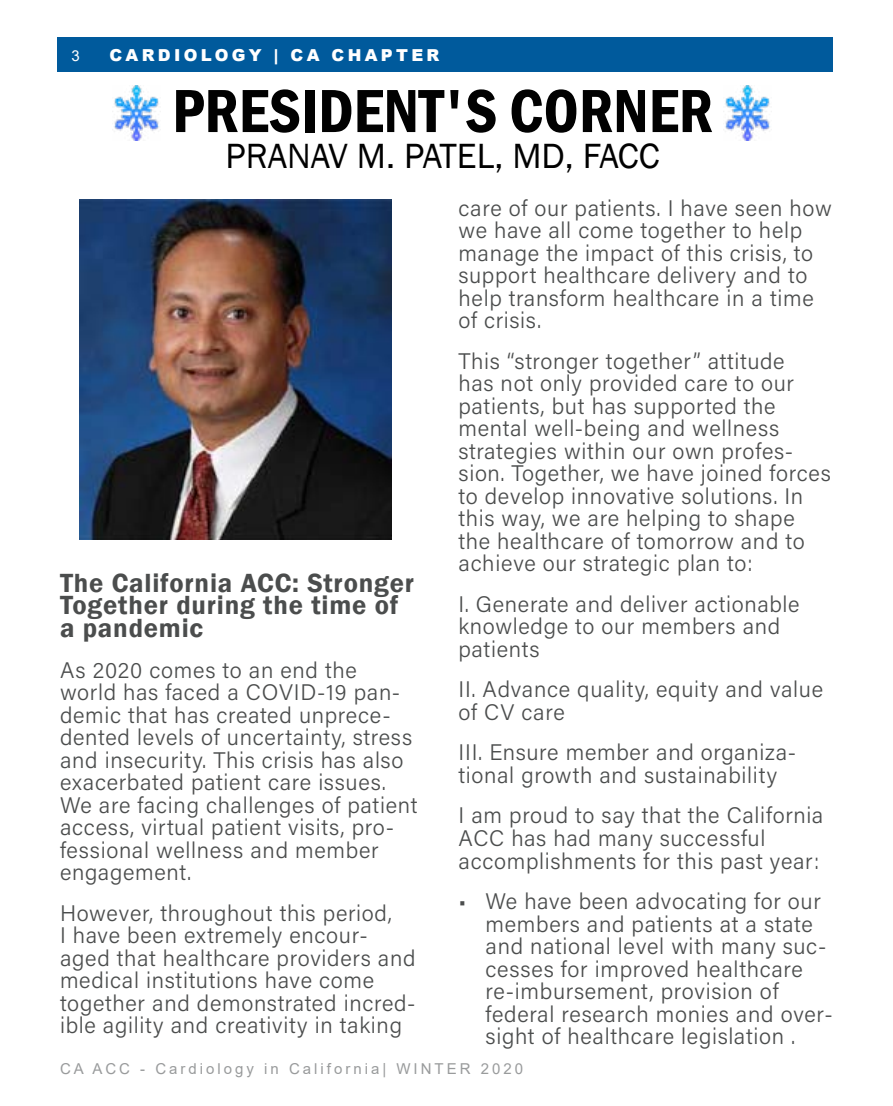
<style>
.page{position:relative;width:893px;height:1106px;background:#fff}
.page>*{position:absolute;margin:0;border:0;box-sizing:border-box;transform-origin:0 0}
.t1{font:600 condensed 63px "Franklin Gothic";color:#010101}
.t2{font:36px "Franklin Gothic";color:#010101}
.t3{font:600 27px/22.5px "Franklin Gothic";letter-spacing:.03em;color:#4b4d4d}
.t4{font:300 22.5px/22.5px "Acumin Pro";letter-spacing:.03em;color:#4b4d4d}
.t5{font:900 16.5px "Arial";letter-spacing:.2em;color:#fff}
.t6{font:15px "Arial";letter-spacing:.2em;color:#999b9c}
.t7{font:15px "Arial";color:#fff}
</style>
<div class="page">
<div style="left:57px;top:38px;width:37px;height:34px;background:#005a9c"></div>
<div style="left:94px;top:38px;width:739px;height:34px;background:#005a9c"></div>
<img style="left:80px;top:199px;width:312px;height:341px">
<img style="left:114px;top:85px;width:45px;height:55px">
<img style="left:725px;top:85px;width:45px;height:55px">
<p class="t7" style="left:72px;top:46px;width:10px">3</p>
<p class="t5" style="left:110px;top:43px;width:331px">CARDIOLOGY | CA CHAPTER</p>
<h1 class="t1" style="left:172px;top:69px;width:542px">PRESIDENT'S CORNER</h1>
<h2 class="t2" style="left:226px;top:134px;width:435px">PRANAV M. PATEL, MD, FACC</h2>
<p class="t4" style="left:458px;top:196px;width:375px">care of our patients. I have seen how we have all come together to help manage the impact of this crisis, to support healthcare delivery and to help transform healthcare in a time of crisis.</p>
<p class="t4" style="left:458px;top:349px;width:374px">This “stronger together” attitude<br>has not only provided care to our patients, but has supported the mental well-being and wellness strategies within our own profes&shy;sion. Together, we have joined forces to develop innovative solutions. In this way, we are helping to shape the healthcare of tomorrow and to achieve our strategic plan to:</p>
<p class="t4" style="left:458px;top:592px;width:343px">I. Generate and deliver actionable knowledge to our members and patients</p>
<p class="t4" style="left:458px;top:677px;width:366px">II. Advance quality, equity and value of CV care</p>
<p class="t4" style="left:458px;top:740px;width:339px">III. Ensure member and organiza&shy;tional growth and sustainability</p>
<p class="t4" style="left:458px;top:803px;width:366px">I am proud to say that the California<br>ACC has had many successful accomplishments for this past year:</p>
<p class="t4" style="left:485px;top:889px;width:349px;text-indent:-27px">• We have been advocating for our members and patients at a state and national level with many suc&shy;cesses for improved healthcare re-imbursement, provision of federal research monies and over&shy;sight of healthcare legislation .</p>
<p class="t3" style="left:60px;top:572px;width:356px">The California ACC: Stronger<br>Together during the time of a pandemic</p>
<p class="t4" style="left:60px;top:657px;width:359px">As 2020 comes to an end the world has faced a COVID-19 pan&shy;demic that has created unprece&shy;dented levels of uncertainty, stress and insecurity. This crisis has also exacerbated patient care issues.<br>We are facing challenges of patient access, virtual patient visits, pro&shy;fessional wellness and member engagement.</p>
<p class="t4" style="left:60px;top:900px;width:357px">However, throughout this period,<br>I have been extremely encour&shy;aged that healthcare providers and medical institutions have come together and demonstrated incred&shy;ible agility and creativity in taking</p>
<p class="t6" style="left:60px;top:1058px;width:465px">CA ACC - Cardiology in California| WINTER 2020</p>
</div>
